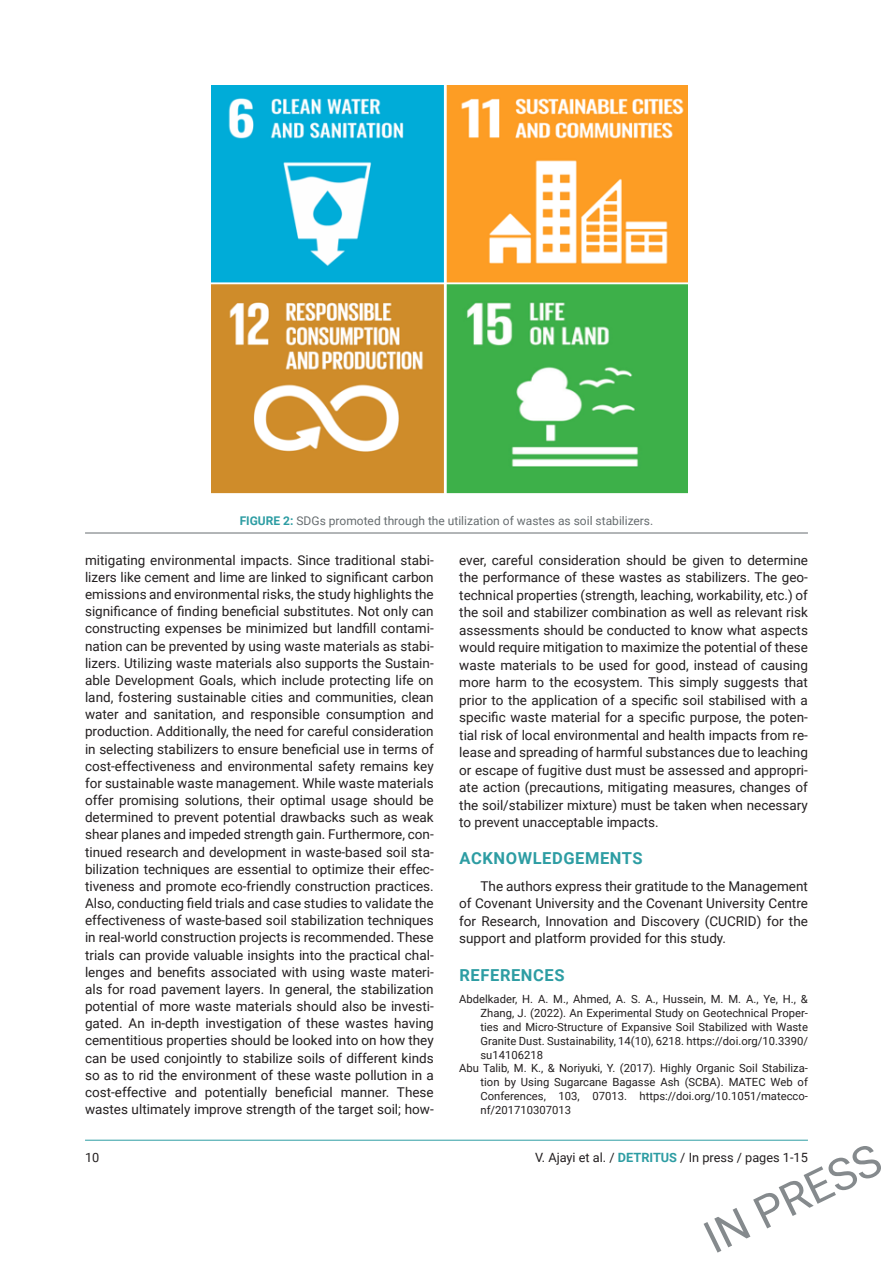
<style>
.page{position:relative;width:893px;height:1263px;background:#fff}
.page>*{position:absolute;margin:0;border:0;box-sizing:border-box;transform-origin:0 0}
.t1{font:45px "Roboto";color:#858a8d}
.Stile_di_paragrafo{font:700 16.5px "Roboto";letter-spacing:.035em;color:#2d9da3}
.t2{font:13.5px/17.1px "Roboto";color:#231f20;text-align:justify}
.t3{font:12.75px "Roboto";color:#231f20}
.t4{font:12px "Roboto";color:#676d70}
.Reference{font:11.25px/14px "Roboto";color:#231f20;text-align:justify}
.s1{font-weight:700;color:#2d9da3}
</style>
<div class="page">
<hr style="left:85px;top:1140px;width:723px;height:1px;background:#2d9da3">
<img style="left:212px;top:85px;width:476px;height:409px">
<hr style="left:85px;top:533px;width:723px;height:1px;background:#676d70">
<p class="t4" style="left:240px;top:512px;width:415px"><span class="s1">FIGURE 2:</span> SDGs promoted through the utilization of wastes as soil stabilizers.</p>
<p class="t2" style="left:85px;top:551px;width:350px">mitigating environmental impacts. Since traditional stabi&shy;lizers like cement and lime are linked to significant carbon emissions and environmental risks, the study highlights the significance of finding beneficial substitutes. Not only can constructing expenses be minimized but landfill contami&shy;nation can be prevented by using waste materials as stabi&shy;lizers. Utilizing waste materials also supports the Sustain&shy;able Development Goals, which include protecting life on land, fostering sustainable cities and communities, clean water and sanitation, and responsible consumption and production. Additionally, the need for careful consideration in selecting stabilizers to ensure beneficial use in terms of cost-effectiveness and environmental safety remains key for sustainable waste management. While waste materials offer promising solutions, their optimal usage should be determined to prevent potential drawbacks such as weak shear planes and impeded strength gain. Furthermore, con&shy;tinued research and development in waste-based soil sta&shy;bilization techniques are essential to optimize their effec&shy;tiveness and promote eco-friendly construction practices.<br>Also, conducting field trials and case studies to validate the effectiveness of waste-based soil stabilization techniques in real-world construction projects is recommended. These trials can provide valuable insights into the practical chal&shy;lenges and benefits associated with using waste materi&shy;als for road pavement layers. In general, the stabilization potential of more waste materials should also be investi&shy;gated. An in-depth investigation of these wastes having cementitious properties should be looked into on how they can be used conjointly to stabilize soils of different kinds so as to rid the environment of these waste pollution in a cost-effective and potentially beneficial manner. These wastes ultimately improve strength of the target soil; how-</p>
<p class="t2" style="left:459px;top:551px;width:350px;line-height:17.5px">ever, careful consideration should be given to determine the performance of these wastes as stabilizers. The geo&shy;technical properties (strength, leaching, workability, etc.) of the soil and stabilizer combination as well as relevant risk assessments should be conducted to know what aspects would require mitigation to maximize the potential of these waste materials to be used for good, instead of causing more harm to the ecosystem. This simply suggests that prior to the application of a specific soil stabilised with a specific waste material for a specific purpose, the poten&shy;tial risk of local environmental and health impacts from re&shy;lease and spreading of harmful substances due to leaching or escape of fugitive dust must be assessed and appropri&shy;ate action (precautions, mitigating measures, changes of the soil/stabilizer mixture) must be taken when necessary to prevent unacceptable impacts.</p>
<p class="Stile_di_paragrafo" style="left:460px;top:847px;width:185px">ACKNOWLEDGEMENTS</p>
<p class="t2" style="left:459px;top:876px;width:350px;line-height:17.7px;text-indent:21px">The authors express their gratitude to the Management of Covenant University and the Covenant University Centre for Research, Innovation and Discovery (CUCRID) for the support and platform provided for this study.</p>
<p class="Stile_di_paragrafo" style="left:460px;top:963px;width:107px">REFERENCES</p>
<p class="Reference" style="left:480px;top:992px;width:329px;text-indent:-21px">Abdelkader, H. A. M., Ahmed, A. S. A., Hussein, M. M. A., Ye, H., &amp; Zhang, J. (2022). An Experimental Study on Geotechnical Proper&shy;ties and Micro-Structure of Expansive Soil Stabilized with Waste Granite Dust. Sustainability, 14(10), 6218. https://doi.org/10.3390/ su14106218</p>
<p class="Reference" style="left:480px;top:1061px;width:329px;text-indent:-21px">Abu Talib, M. K., &amp; Noriyuki, Y. (2017). Highly Organic Soil Stabiliza&shy;tion by Using Sugarcane Bagasse Ash (SCBA). MATEC Web of Conferences, 103, 07013. https://doi.org/10.1051/matecco&shy;nf/201710307013</p>
<h1 class="t1" style="left:693px;top:1212px;width:192px;rotate:-26deg">IN PRESS</h1>
<p class="t3" style="left:85px;top:1148px;width:16px">10</p>
<p class="t3" style="left:535px;top:1148px;width:274px">V. Ajayi et al. / <span class="s1">DETRITUS</span> / In press / pages 1-15</p>
</div>
